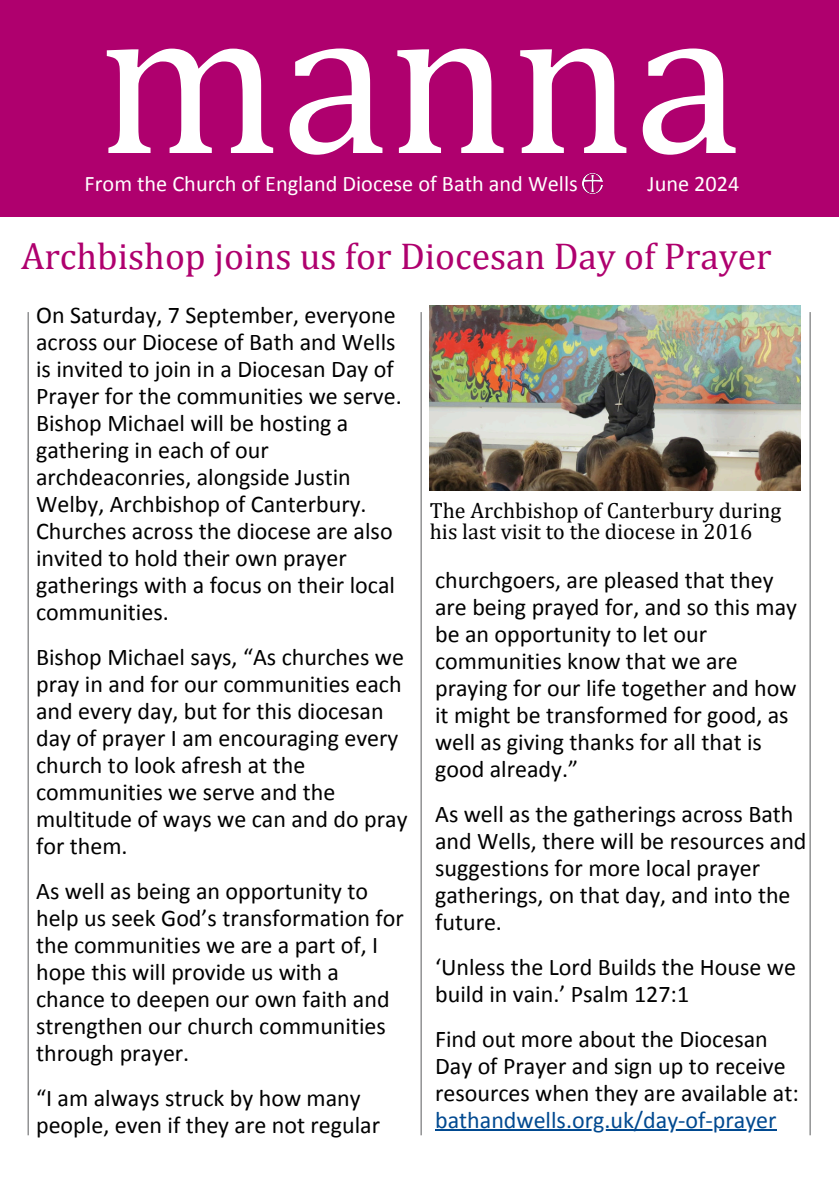
<style>
.page{position:relative;width:839px;height:1191px;background:#fff}
.page>*{position:absolute;margin:0;border:0;box-sizing:border-box;transform-origin:0 0}
.t1{font:220px "Cambria";color:#fff}
.t2{font:37.6px "Cambria";color:#af006e}
.t3{font:24px/27px "Calibri";color:#000}
.t4{font:24px "Calibri";color:#004990}
.t5{font:22.2px "Calibri";color:#fff}
.t6{font:22px/21px "Cambria";color:#000}
</style>
<div class="page">
<div style="left:0;top:0;width:838px;height:217px;background:#af006e"></div>
<img style="left:582px;top:174px;width:20px;height:19px">
<hr style="left:27px;top:312px;width:2px;height:823px;background:#919293">
<hr style="left:420px;top:312px;width:2px;height:823px;background:#919293">
<hr style="left:809px;top:312px;width:1px;height:823px;background:#919293">
<img style="left:429px;top:306px;width:371px;height:184px">
<hr style="left:435px;top:1129px;width:341px;height:2px;background:#004990">
<h1 class="t1" style="left:98px;top:-56px;width:645px">manna</h1>
<p class="t5" style="left:647px;top:174px;width:93px">June 2024</p>
<p class="t5" style="left:85px;top:174px;width:494px">From the Church of England Diocese of Bath and Wells</p>
<h2 class="t2" style="left:21px;top:233px;width:752px">Archbishop joins us for Diocesan Day of Prayer</h2>
<p class="t3" style="left:36px;top:304px;width:367px">On Saturday, 7 September, everyone across our Diocese of Bath and Wells is invited to join in a Diocesan Day of<br>Prayer for the communities we serve.<br>Bishop Michael will be hosting a gathering in each of our archdeaconries, alongside Justin<br>Welby, Archbishop of Canterbury.<br>Churches across the diocese are also invited to hold their own prayer gatherings with a focus on their local communities.</p>
<p class="t3" style="left:36px;top:646px;width:373px">Bishop Michael says, “As churches we pray in and for our communities each and every day, but for this diocesan day of prayer I am encouraging every church to look afresh at the communities we serve and the multitude of ways we can and do pray for them.</p>
<p class="t3" style="left:36px;top:880px;width:369px">As well as being an opportunity to help us seek God’s transformation for the communities we are a part of, I hope this will provide us with a chance to deepen our own faith and strengthen our church communities through prayer.</p>
<p class="t3" style="left:36px;top:1087px;width:345px">“I am always struck by how many people, even if they are not regular</p>
<p class="t6" style="left:429px;top:499px;width:353px">The Archbishop of Canterbury during his last visit to the diocese in 2016</p>
<p class="t3" style="left:435px;top:568px;width:363px">churchgoers, are pleased that they are being prayed for, and so this may be an opportunity to let our communities know that we are praying for our life together and how it might be transformed for good, as well as giving thanks for all that is good already.”</p>
<p class="t3" style="left:435px;top:802px;width:373px">As well as the gatherings across Bath and Wells, there will be resources and suggestions for more local prayer gatherings, on that day, and into the future.</p>
<p class="t3" style="left:435px;top:955px;width:362px">‘Unless the Lord Builds the House we build in vain.’ Psalm 127:1</p>
<p class="t3" style="left:435px;top:1027px;width:365px">Find out more about the Diocesan<br>Day of Prayer and sign up to receive resources when they are available at:</p>
<p class="t4" style="left:435px;top:1110px;width:343px">bathandwells.org.uk/day-of-prayer</p>
</div>
